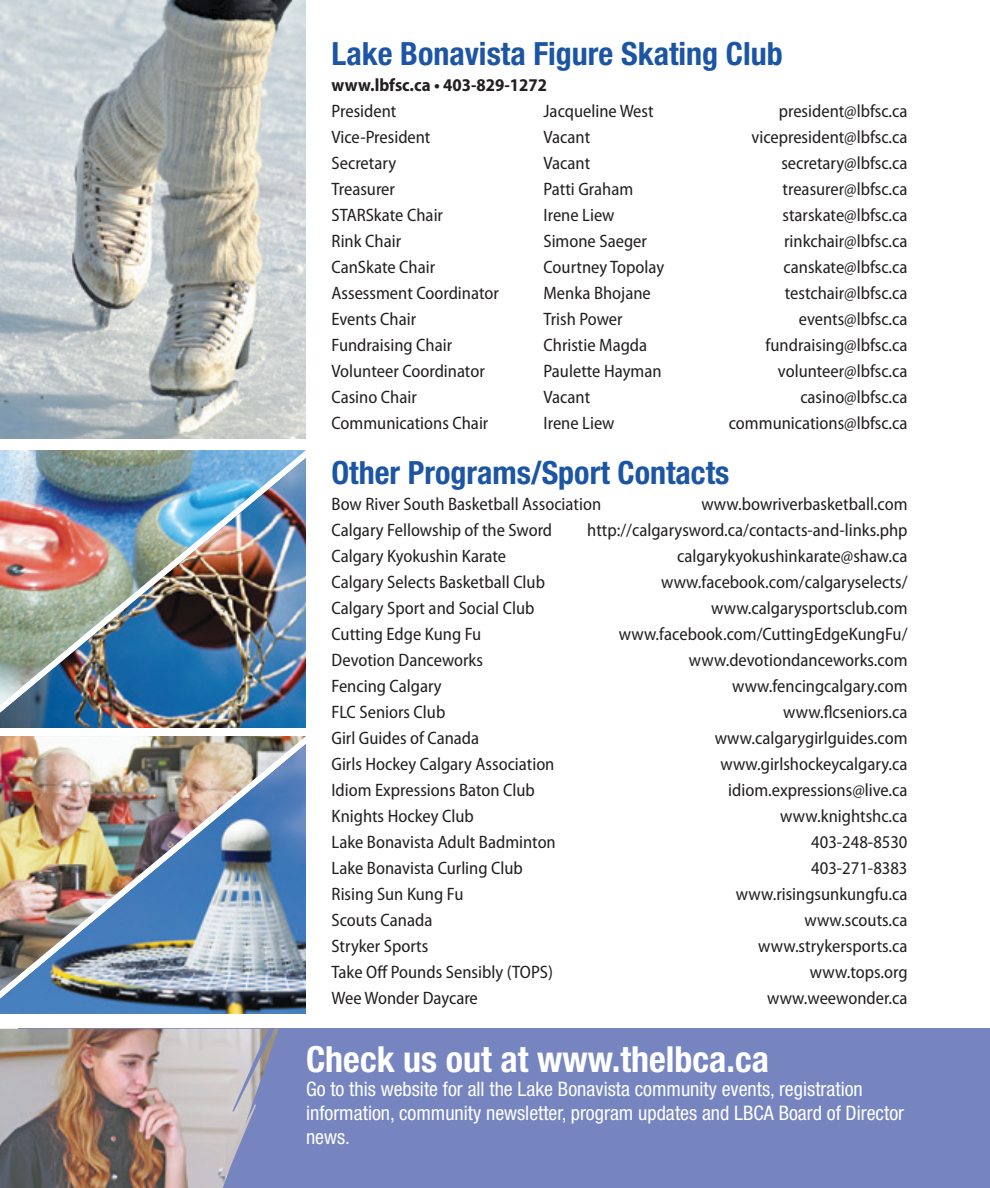
<style>
.page{position:relative;width:990px;height:1188px;background:#fff}
.page>*{position:absolute;margin:0;border:0;box-sizing:border-box;transform-origin:0 0}
.t1{font:700 condensed 36px "Helvetica Neue LT Std";color:#fff}
.t2{font:700 condensed 32px "Helvetica Neue LT Std";color:#1c55a3}
.t3{font:condensed 20px/24px "Helvetica Neue LT Std";color:#fff}
.t4{font:semi-condensed 18px "Myriad Pro";color:#231f20}
.t5{font:700 semi-condensed 18px "Myriad Pro";color:#231f20}
</style>
<div class="page">
<img style="left:0;top:0;width:306px;height:438px">
<img style="left:0;top:450px;width:306px;height:8px">
<img style="left:0;top:736px;width:306px;height:8px">
<img style="left:0;top:458px;width:306px;height:270px">
<img style="left:0;top:745px;width:306px;height:269px">
<div style="left:18px;top:1029px;width:972px;height:159px;background:#7685c0"></div>
<img style="left:0;top:1029px;width:279px;height:159px">
<svg style="left:219px;top:1029px;width:55px;height:147px"></svg>
<h2 class="t2" style="left:332px;top:34px;width:453px">Lake Bonavista Figure Skating Club</h2>
<p class="t5" style="left:332px;top:73px;width:217px">www.lbfsc.ca • 403-829-1272</p>
<p class="t4" style="left:332px;top:101px;width:66px">President</p>
<p class="t4" style="left:544px;top:101px;width:112px">Jacqueline West</p>
<p class="t4" style="left:779px;top:101px;width:130px">president@lbfsc.ca</p>
<p class="t4" style="left:332px;top:127px;width:100px">Vice-President</p>
<p class="t4" style="left:544px;top:127px;width:48px">Vacant</p>
<p class="t4" style="left:751px;top:127px;width:158px">vicepresident@lbfsc.ca</p>
<p class="t4" style="left:332px;top:153px;width:66px">Secretary</p>
<p class="t4" style="left:544px;top:153px;width:48px">Vacant</p>
<p class="t4" style="left:781px;top:153px;width:128px">secretary@lbfsc.ca</p>
<p class="t4" style="left:332px;top:179px;width:65px">Treasurer</p>
<p class="t4" style="left:544px;top:179px;width:91px">Patti Graham</p>
<p class="t4" style="left:783px;top:179px;width:126px">treasurer@lbfsc.ca</p>
<p class="t4" style="left:332px;top:205px;width:113px">STARSkate Chair</p>
<p class="t4" style="left:544px;top:205px;width:73px">Irene Liew</p>
<p class="t4" style="left:782px;top:205px;width:127px">starskate@lbfsc.ca</p>
<p class="t4" style="left:332px;top:231px;width:71px">Rink Chair</p>
<p class="t4" style="left:544px;top:231px;width:105px">Simone Saeger</p>
<p class="t4" style="left:784px;top:231px;width:125px">rinkchair@lbfsc.ca</p>
<p class="t4" style="left:332px;top:257px;width:105px">CanSkate Chair</p>
<p class="t4" style="left:544px;top:257px;width:122px">Courtney Topolay</p>
<p class="t4" style="left:784px;top:257px;width:125px">canskate@lbfsc.ca</p>
<p class="t4" style="left:332px;top:283px;width:169px">Assessment Coordinator</p>
<p class="t4" style="left:544px;top:283px;width:109px">Menka Bhojane</p>
<p class="t4" style="left:785px;top:283px;width:124px">testchair@lbfsc.ca</p>
<p class="t4" style="left:332px;top:309px;width:86px">Events Chair</p>
<p class="t4" style="left:544px;top:309px;width:81px">Trish Power</p>
<p class="t4" style="left:799px;top:309px;width:110px">events@lbfsc.ca</p>
<p class="t4" style="left:332px;top:335px;width:122px">Fundraising Chair</p>
<p class="t4" style="left:544px;top:335px;width:105px">Christie Magda</p>
<p class="t4" style="left:766px;top:335px;width:143px">fundraising@lbfsc.ca</p>
<p class="t4" style="left:332px;top:361px;width:155px">Volunteer Coordinator</p>
<p class="t4" style="left:544px;top:361px;width:120px">Paulette Hayman</p>
<p class="t4" style="left:778px;top:361px;width:131px">volunteer@lbfsc.ca</p>
<p class="t4" style="left:332px;top:387px;width:87px">Casino Chair</p>
<p class="t4" style="left:544px;top:387px;width:48px">Vacant</p>
<p class="t4" style="left:800px;top:387px;width:109px">casino@lbfsc.ca</p>
<p class="t4" style="left:332px;top:413px;width:158px">Communications Chair</p>
<p class="t4" style="left:544px;top:413px;width:73px">Irene Liew</p>
<p class="t4" style="left:729px;top:413px;width:180px">communications@lbfsc.ca</p>
<h2 class="t2" style="left:332px;top:454px;width:399px">Other Programs/Sport Contacts</h2>
<p class="t4" style="left:332px;top:495px;width:271px">Bow River South Basketball Association</p>
<p class="t4" style="left:701px;top:495px;width:208px">www.bowriverbasketball.com</p>
<p class="t4" style="left:332px;top:521px;width:222px">Calgary Fellowship of the Sword</p>
<p class="t4" style="left:587px;top:521px;width:322px">http://calgarysword.ca/contacts-and-links.php</p>
<p class="t4" style="left:332px;top:547px;width:176px">Calgary Kyokushin Karate</p>
<p class="t4" style="left:677px;top:547px;width:232px">calgarykyokushinkarate@shaw.ca</p>
<p class="t4" style="left:332px;top:573px;width:215px">Calgary Selects Basketball Club</p>
<p class="t4" style="left:661px;top:573px;width:248px">www.facebook.com/calgaryselects/</p>
<p class="t4" style="left:332px;top:599px;width:204px">Calgary Sport and Social Club</p>
<p class="t4" style="left:711px;top:599px;width:198px">www.calgarysportsclub.com</p>
<p class="t4" style="left:332px;top:625px;width:151px">Cutting Edge Kung Fu</p>
<p class="t4" style="left:619px;top:625px;width:290px">www.facebook.com/CuttingEdgeKungFu/</p>
<p class="t4" style="left:332px;top:651px;width:153px">Devotion Danceworks</p>
<p class="t4" style="left:689px;top:651px;width:220px">www.devotiondanceworks.com</p>
<p class="t4" style="left:332px;top:677px;width:112px">Fencing Calgary</p>
<p class="t4" style="left:732px;top:677px;width:177px">www.fencingcalgary.com</p>
<p class="t4" style="left:332px;top:703px;width:115px">FLC Seniors Club</p>
<p class="t4" style="left:783px;top:703px;width:126px">www.flcseniors.ca</p>
<p class="t4" style="left:332px;top:729px;width:149px">Girl Guides of Canada</p>
<p class="t4" style="left:715px;top:729px;width:194px">www.calgarygirlguides.com</p>
<p class="t4" style="left:332px;top:755px;width:224px">Girls Hockey Calgary Association</p>
<p class="t4" style="left:720px;top:755px;width:189px">www.girlshockeycalgary.ca</p>
<p class="t4" style="left:332px;top:781px;width:205px">Idiom Expressions Baton Club</p>
<p class="t4" style="left:728px;top:781px;width:181px">idiom.expressions@live.ca</p>
<p class="t4" style="left:332px;top:807px;width:144px">Knights Hockey Club</p>
<p class="t4" style="left:780px;top:807px;width:129px">www.knightshc.ca</p>
<p class="t4" style="left:332px;top:833px;width:226px">Lake Bonavista Adult Badminton</p>
<p class="t4" style="left:811px;top:833px;width:98px">403-248-8530</p>
<p class="t4" style="left:332px;top:859px;width:193px">Lake Bonavista Curling Club</p>
<p class="t4" style="left:811px;top:859px;width:98px">403-271-8383</p>
<p class="t4" style="left:332px;top:884px;width:133px">Rising Sun Kung Fu</p>
<p class="t4" style="left:736px;top:884px;width:173px">www.risingsunkungfu.ca</p>
<p class="t4" style="left:332px;top:910px;width:102px">Scouts Canada</p>
<p class="t4" style="left:804px;top:910px;width:105px">www.scouts.ca</p>
<p class="t4" style="left:332px;top:936px;width:98px">Stryker Sports</p>
<p class="t4" style="left:758px;top:936px;width:151px">www.strykersports.ca</p>
<p class="t4" style="left:332px;top:962px;width:223px">Take Off Pounds Sensibly (TOPS)</p>
<p class="t4" style="left:810px;top:962px;width:99px">www.tops.org</p>
<p class="t4" style="left:332px;top:988px;width:148px">Wee Wonder Daycare</p>
<p class="t4" style="left:767px;top:988px;width:142px">www.weewonder.ca</p>
<h1 class="t1" style="left:306px;top:1038px;width:465px">Check us out at www.thelbca.ca</h1>
<p class="t3" style="left:306px;top:1077px;width:600px">Go to this website for all the Lake Bonavista community events, registration information, community newsletter, program updates and LBCA Board of Director news.</p>
</div>
